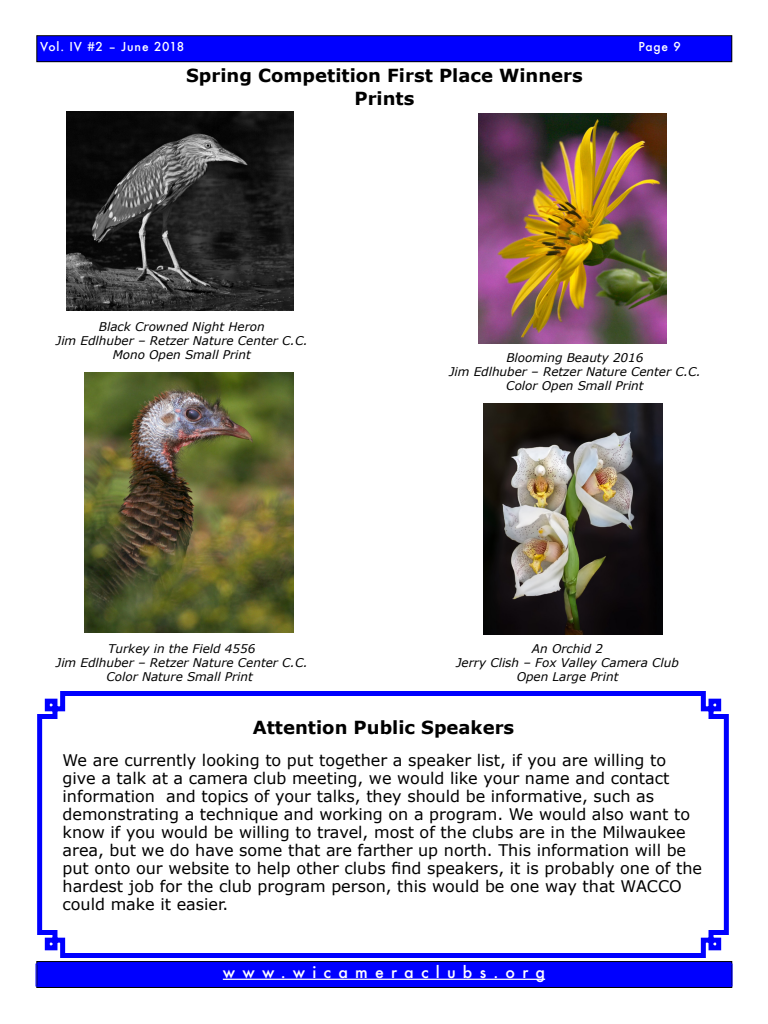
<style>
.page{position:relative;width:768px;height:1024px;background:#fff}
.page>*{position:absolute;margin:0;border:0;box-sizing:border-box;transform-origin:0 0}
.t1{font:700 18px/23px "Verdana";color:#000;text-align:center}
.t2{font:16px/18px "Verdana";color:#000}
.t3{font:500 16px "Futura";letter-spacing:.45em;color:#fff}
.t4{font:italic 12px/14px "Verdana";color:#000;text-align:center}
.t5{font:500 12px "Futura";letter-spacing:.07em;color:#fff}
</style>
<div class="page">
<div style="left:37px;top:962px;width:695px;height:26px;background:#00f"></div>
<div style="left:36px;top:961px;width:696px;height:27px;border:1px solid #000"></div>
<hr style="left:223px;top:979px;width:322px;height:1px;background:#fff">
<div style="left:37px;top:36px;width:695px;height:26px;background:#00f"></div>
<div style="left:36px;top:35px;width:696px;height:27px;border:1px solid #000"></div>
<svg style="left:37px;top:691px;width:692px;height:267px"></svg>
<img style="left:85px;top:372px;width:208px;height:261px">
<img style="left:479px;top:113px;width:188px;height:230px">
<img style="left:66px;top:111px;width:227px;height:200px">
<img style="left:484px;top:403px;width:178px;height:232px">
<p class="t5" style="left:40px;top:38px;width:146px">Vol. IV #2 – June 2018</p>
<p class="t5" style="left:639px;top:38px;width:44px">Page 9</p>
<p class="t1" style="left:186px;top:63px;width:398px">Spring Competition First Place Winners<br>Prints</p>
<p class="t4" style="left:56px;top:319px;width:253px">Black Crowned Night Heron<br>Jim Edlhuber – Retzer Nature Center C.C.<br>Mono Open Small Print</p>
<p class="t4" style="left:56px;top:641px;width:253px">Turkey in the Field 4556<br>Jim Edlhuber – Retzer Nature Center C.C.<br>Color Nature Small Print</p>
<p class="t4" style="left:449px;top:350px;width:253px">Blooming Beauty 2016<br>Jim Edlhuber – Retzer Nature Center C.C.<br>Color Open Small Print</p>
<p class="t4" style="left:456px;top:641px;width:224px">An Orchid 2<br>Jerry Clish – Fox Valley Camera Club<br>Open Large Print</p>
<p class="t1" style="left:253px;top:715px;width:263px">Attention Public Speakers</p>
<p class="t2" style="left:63px;top:750px;width:641px">We are currently looking to put together a speaker list, if you are willing to give a talk at a camera club meeting, we would like your name and contact information and topics of your talks, they should be informative, such as demonstrating a technique and working on a program. We would also want to know if you would be willing to travel, most of the clubs are in the Milwaukee area, but we do have some that are farther up north. This information will be put onto our website to help other clubs find speakers, it is probably one of the hardest job for the club program person, this would be one way that WACCO could make it easier.</p>
<p class="t3" style="left:223px;top:961px;width:324px">www.wicameraclubs.org</p>
</div>
